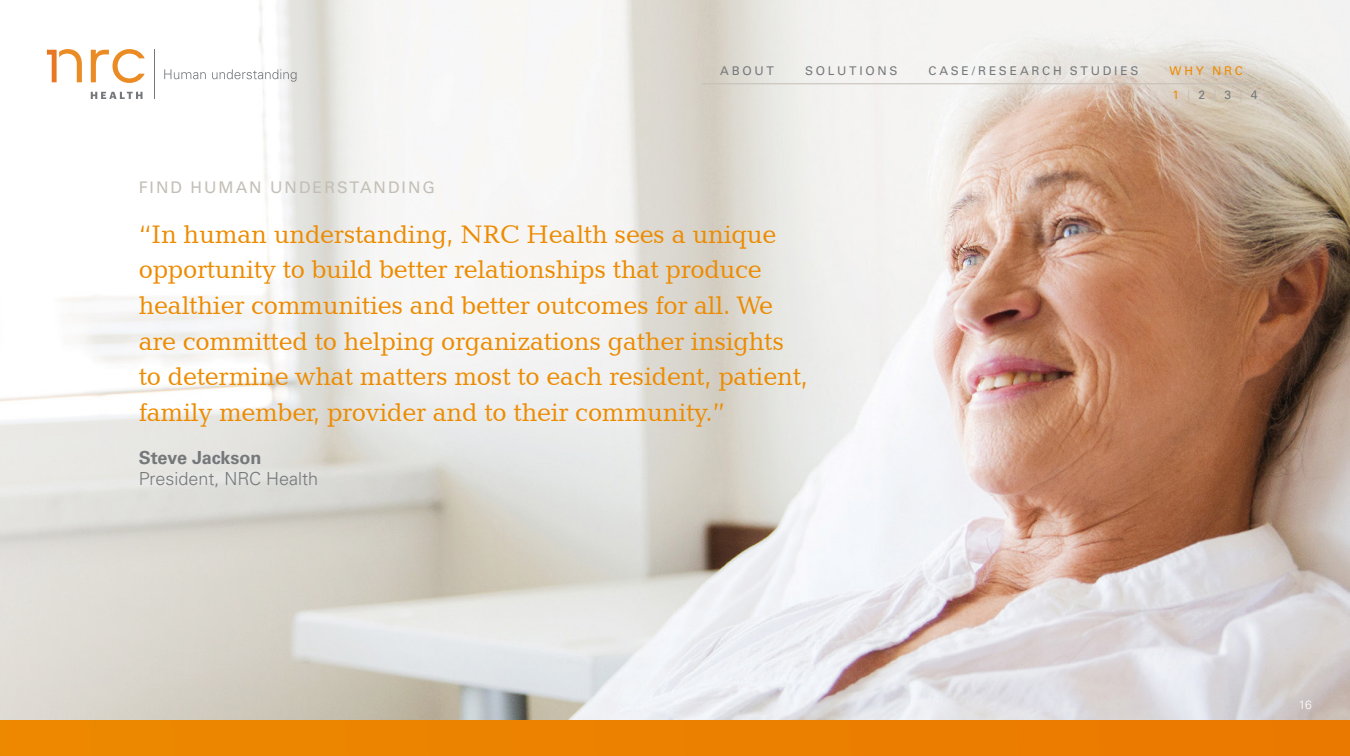
<style>
.page{position:relative;width:1350px;height:756px;background:#fff}
.page>*{position:absolute;margin:0;border:0;box-sizing:border-box;transform-origin:0 0}
.t1{font:26px/35.6px "Candida BT";letter-spacing:-.01em;color:#ed8b00}
.t2{font:300 18px "Univers LT Std";color:#75787b}
.t3{font:700 18px "Univers LT Std";color:#75787b}
.t4{font:16px "Univers LT Std";letter-spacing:.125em;color:#c4bfb6}
.t5{font:12px "Univers LT Std";letter-spacing:.23em;color:#75787b}
.t6{font:12px "Univers LT Std";color:#c4bfb6}
.t7{font:12px "Univers LT Std";letter-spacing:.23em;color:#ed8b00}
.t8{font:300 12px "Univers LT Std";color:#fff}
.s1{color:#ed8b00}
.s2{color:#75787b}
</style>
<div class="page">
<div style="left:0;top:720px;width:1349px;height:36px;background:#ec8100"></div>
<img style="left:0;top:0;width:1349px;height:720px">
<svg style="left:91px;top:92px;width:51px;height:7px"></svg>
<svg style="left:91px;top:49px;width:54px;height:34px"></svg>
<svg style="left:47px;top:49px;width:35px;height:33px"></svg>
<svg style="left:164px;top:69px;width:42px;height:10px"></svg>
<svg style="left:212px;top:69px;width:84px;height:13px"></svg>
<hr style="left:154px;top:50px;width:1px;height:49px;background:#75787b">
<hr style="left:701px;top:83px;width:560px;height:1px;background:#c4bfb6">
<p class="t5" style="left:720px;top:63px;width:55px">ABOUT</p>
<p class="t5" style="left:805px;top:63px;width:94px">SOLUTIONS</p>
<p class="t5" style="left:928px;top:63px;width:211px">CASE/RESEARCH STUDIES</p>
<p class="t7" style="left:1169px;top:63px;width:75px">WHY NRC</p>
<p class="t4" style="left:139px;top:178px;width:298px">FIND HUMAN UNDERSTANDING</p>
<p class="t1" style="left:139px;top:216px;width:670px">“In human understanding, NRC Health sees a unique opportunity to build better relationships that produce healthier communities and better outcomes for all. We are committed to helping organizations gather insights to determine what matters most to each resident, patient, family member, provider and to their community.”</p>
<p class="t3" style="left:139px;top:447px;width:124px">Steve Jackson</p>
<p class="t2" style="left:139px;top:468px;width:181px">President, NRC Health</p>
<p class="t6" style="left:1172px;top:88px;width:86px"><span class="s1">1</span> | <span class="s2">2</span> | <span class="s2">3</span> | <span class="s2">4</span></p>
<p class="t8" style="left:1298px;top:698px;width:15px">16</p>
</div>
